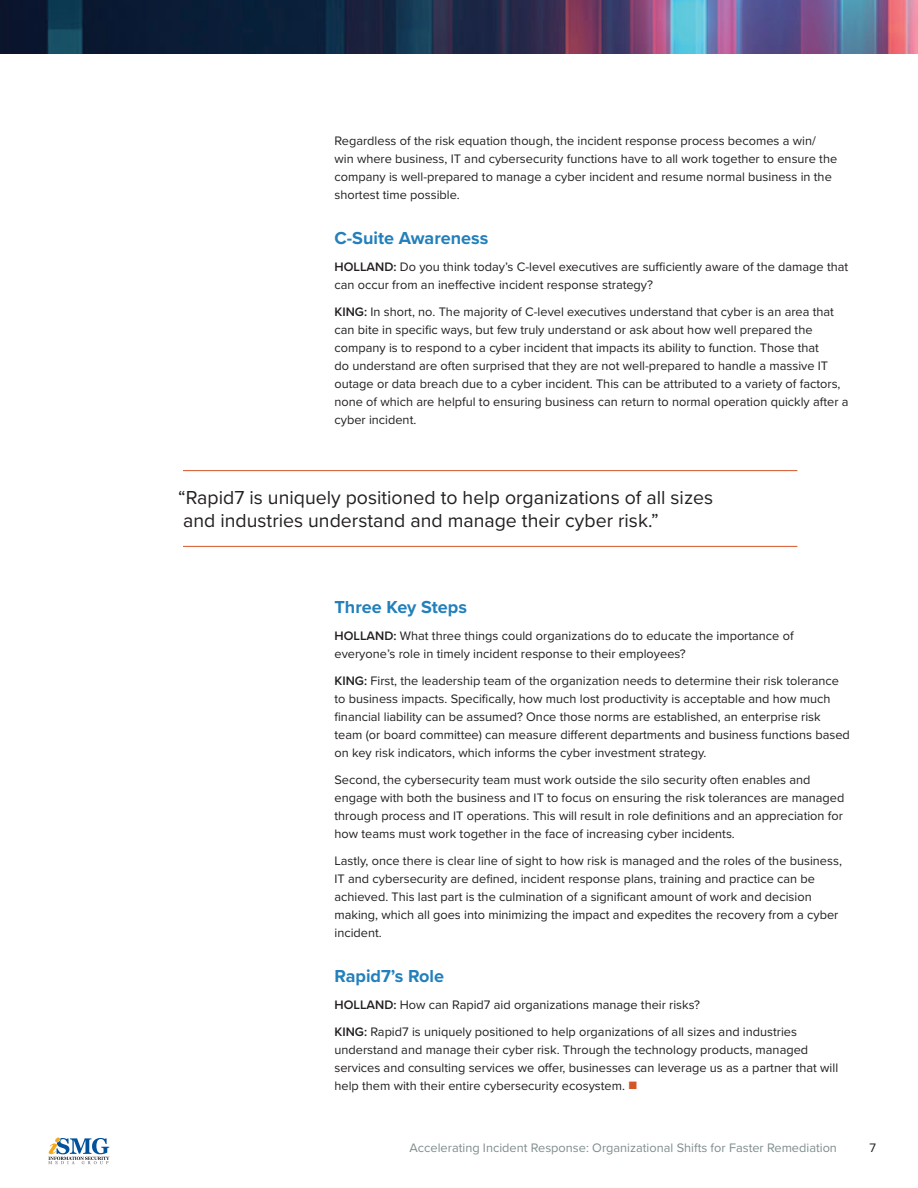
<style>
.page{position:relative;width:918px;height:1188px;background:#fff}
.page>*{position:absolute;margin:0;border:0;box-sizing:border-box;transform-origin:0 0}
.t1{font:19.5px/22.5px "Proxima Nova";color:#231f20}
.t2{font:700 18px "Proxima Nova";color:#2380bb}
.t3{font:12.75px/18px "Proxima Nova";color:#231f20}
.t4{font:12.75px "Proxima Nova";color:#7f8d8e}
.s1{font-weight:600}
.s2{color:#d35627}
</style>
<div class="page">
<img style="left:0;top:0;width:918px;height:54px">
<svg style="left:48px;top:1138px;width:62px;height:26px"></svg>
<hr style="left:183px;top:470px;width:614px;height:1px;background:#d35627">
<hr style="left:183px;top:546px;width:614px;height:1px;background:#d35627">
<p class="t3" style="left:334px;top:131px;width:504px">Regardless of the risk equation though, the incident response process becomes a win/ win where business, IT and cybersecurity functions have to all work together to ensure the company is well-prepared to manage a cyber incident and resume normal business in the shortest time possible.</p>
<h2 class="t2" style="left:334px;top:225px;width:155px">C-Suite Awareness</h2>
<p class="t3" style="left:334px;top:257px;width:515px"><span class="s1">HOLLAND:</span> Do you think today’s C-level executives are sufficiently aware of the damage that can occur from an ineffective incident response strategy?</p>
<p class="t3" style="left:334px;top:302px;width:516px"><span class="s1">KING:</span> In short, no. The majority of C-level executives understand that cyber is an area that can bite in specific ways, but few truly understand or ask about how well prepared the company is to respond to a cyber incident that impacts its ability to function. Those that<br>do understand are often surprised that they are not well-prepared to handle a massive IT outage or data breach due to a cyber incident. This can be attributed to a variety of factors, none of which are helpful to ensuring business can return to normal operation quickly after a cyber incident.</p>
<h1 class="t1" style="left:178px;top:485px;width:537px">“Rapid7 is uniquely positioned to help organizations of all sizes and industries understand and manage their cyber risk.”</h1>
<h2 class="t2" style="left:334px;top:594px;width:134px">Three Key Steps</h2>
<p class="t3" style="left:334px;top:626px;width:461px"><span class="s1">HOLLAND:</span> What three things could organizations do to educate the importance of everyone’s role in timely incident response to their employees?</p>
<p class="t3" style="left:334px;top:671px;width:517px"><span class="s1">KING:</span> First, the leadership team of the organization needs to determine their risk tolerance to business impacts. Specifically, how much lost productivity is acceptable and how much financial liability can be assumed? Once those norms are established, an enterprise risk team (or board committee) can measure different departments and business functions based on key risk indicators, which informs the cyber investment strategy.</p>
<p class="t3" style="left:334px;top:770px;width:511px">Second, the cybersecurity team must work outside the silo security often enables and engage with both the business and IT to focus on ensuring the risk tolerances are managed through process and IT operations. This will result in role definitions and an appreciation for how teams must work together in the face of increasing cyber incidents.</p>
<p class="t3" style="left:334px;top:851px;width:509px">Lastly, once there is clear line of sight to how risk is managed and the roles of the business, IT and cybersecurity are defined, incident response plans, training and practice can be achieved. This last part is the culmination of a significant amount of work and decision making, which all goes into minimizing the impact and expedites the recovery from a cyber incident.</p>
<h2 class="t2" style="left:334px;top:963px;width:111px">Rapid7’s Role</h2>
<p class="t3" style="left:334px;top:991px;width:464px;line-height:27px"><span class="s1">HOLLAND:</span> How can Rapid7 aid organizations manage their risks?<br><span class="s1">KING:</span> Rapid7 is uniquely positioned to help organizations of all sizes and industries</p>
<p class="t3" style="left:334px;top:1040px;width:505px">understand and manage their cyber risk. Through the technology products, managed services and consulting services we offer, businesses can leverage us as a partner that will help them with their entire cybersecurity ecosystem. <span class="s2">■</span></p>
<p class="t4" style="left:410px;top:1138px;width:429px">Accelerating Incident Response: Organizational Shifts for Faster Remediation</p>
<p class="t3" style="left:869px;top:1138px;width:8px">7</p>
</div>
